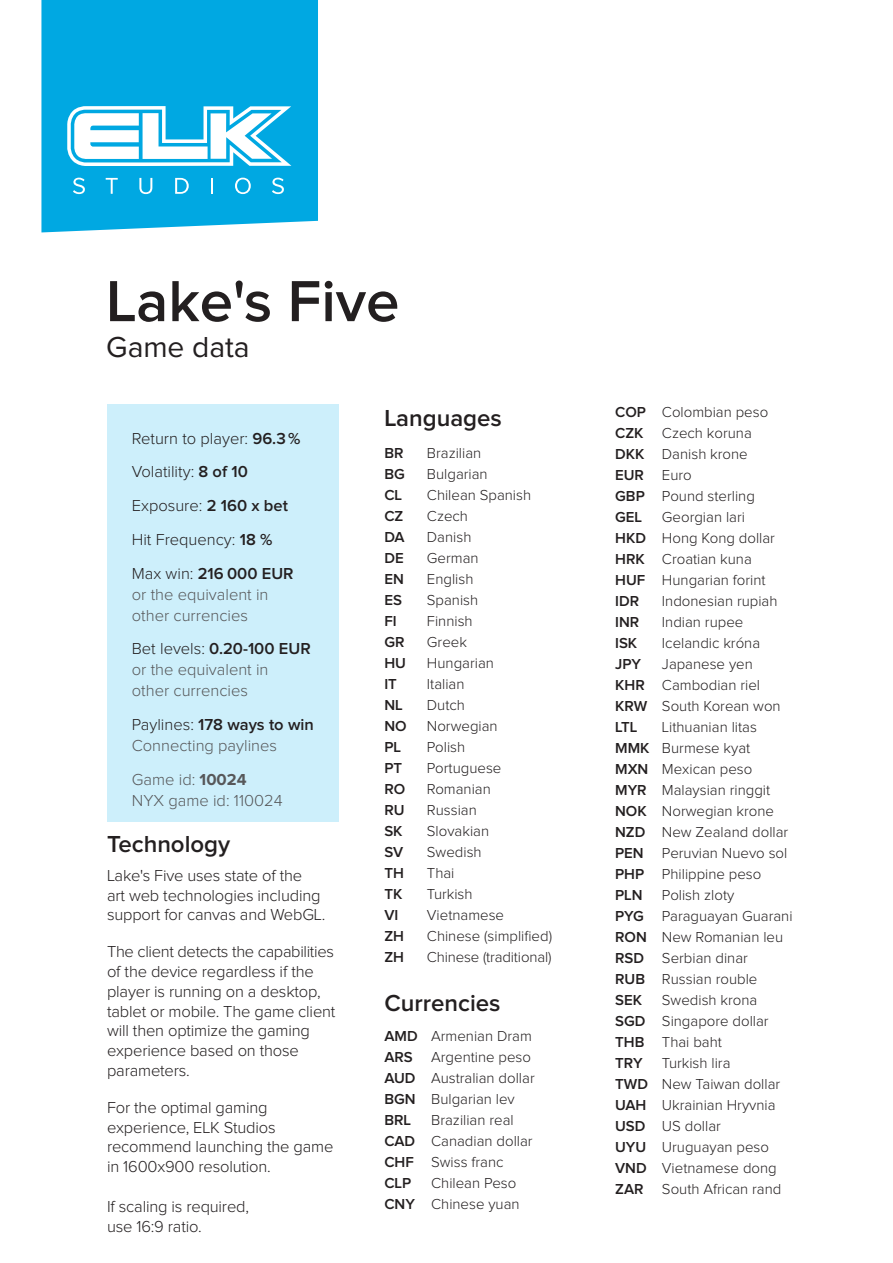
<style>
.page{position:relative;width:893px;height:1263px;background:#fff}
.page>*{position:absolute;margin:0;border:0;box-sizing:border-box;transform-origin:0 0}
.t1{font:600 60px "Proxima Nova";color:#231f20}
.t2{font:30px "Proxima Nova";letter-spacing:-.005em;color:#231f20}
.t3{font:600 24px "Proxima Nova";color:#231f20}
.t4{font:300 16.5px/19.8px "Proxima Nova";letter-spacing:-.01em;color:#231f20}
.t5{font:300 16.5px/21px "Proxima Nova";color:#57585a}
.t6{font:300 15px/21px "Proxima Nova";color:#231f20}
.t7{font:600 15px "Proxima Nova";color:#231f20}
.s1{font-weight:600}
.s2{color:#231f20}
.s3{font-weight:600;color:#231f20}
.s4{font-weight:700}
</style>
<div class="page">
<div style="left:107px;top:405px;width:231px;height:417px;background:#cdeffb"></div>
<div style="left:41px;top:0;width:277px;height:232px;background:#00a8e2"></div>
<svg style="left:73px;top:178px;width:12px;height:16px"></svg>
<svg style="left:106px;top:178px;width:12px;height:16px"></svg>
<svg style="left:139px;top:178px;width:13px;height:16px"></svg>
<svg style="left:175px;top:178px;width:14px;height:16px"></svg>
<svg style="left:211px;top:178px;width:2px;height:16px"></svg>
<svg style="left:235px;top:178px;width:16px;height:16px"></svg>
<svg style="left:272px;top:178px;width:12px;height:16px"></svg>
<svg style="left:67px;top:106px;width:224px;height:60px"></svg>
<p class="t1" style="left:106px;top:274px;width:295px">Lake's Five</p>
<p class="t2" style="left:106px;top:333px;width:145px">Game data</p>
<p class="t4" style="left:132px;top:429px;width:170px">Return to player: <span class="s1">96.3%</span></p>
<p class="t4" style="left:132px;top:463px;width:118px">Volatility: <span class="s1">8 of 10</span></p>
<p class="t4" style="left:132px;top:496px;width:158px">Exposure: <span class="s1">2 160 x bet</span></p>
<p class="t4" style="left:132px;top:530px;width:142px">Hit Frequency: <span class="s1">18 %</span></p>
<p class="t5" style="left:132px;top:563px;width:163px"><span class="s2">Max win:</span> <span class="s3">216 000 EUR </span>or the equivalent in other currencies</p>
<p class="t5" style="left:132px;top:639px;width:180px"><span class="s2">Bet levels:</span> <span class="s3">0.20-100 EUR </span>or the equivalent in<br>other currencies</p>
<p class="t5" style="left:132px;top:715px;width:183px"><span class="s2">Paylines:</span> <span class="s3">178 ways to win<br></span>Connecting paylines</p>
<p class="t5" style="left:132px;top:770px;width:152px">Game id: <span class="s4">10024<br></span>NYX game id: 110024</p>
<p class="t3" style="left:107px;top:833px;width:125px">Technology</p>
<p class="t4" style="left:107px;top:866px;width:220px">Lake's Five uses state of the<br>art web technologies including support for canvas and WebGL.</p>
<p class="t4" style="left:107px;top:942px;width:230px">The client detects the capabilities of the device regardless if the player is running on a desktop, tablet or mobile. The game client will then optimize the gaming experience based on those parameters.</p>
<p class="t4" style="left:107px;top:1098px;width:228px">For the optimal gaming experience, ELK Studios recommend launching the game in 1600x900 resolution.</p>
<p class="t4" style="left:107px;top:1197px;width:144px">If scaling is required, use 16:9 ratio.</p>
<p class="t3" style="left:384px;top:407px;width:119px">Languages</p>
<p class="t7" style="left:384px;top:446px;width:21px">BR</p>
<p class="t6" style="left:427px;top:443px;width:56px">Brazilian</p>
<p class="t7" style="left:384px;top:467px;width:22px">BG</p>
<p class="t6" style="left:427px;top:464px;width:62px">Bulgarian</p>
<p class="t7" style="left:384px;top:488px;width:19px">CL</p>
<p class="t6" style="left:427px;top:485px;width:106px">Chilean Spanish</p>
<p class="t7" style="left:384px;top:509px;width:21px">CZ</p>
<p class="t6" style="left:427px;top:506px;width:43px">Czech</p>
<p class="t7" style="left:384px;top:530px;width:22px">DA</p>
<p class="t6" style="left:427px;top:527px;width:46px">Danish</p>
<p class="t7" style="left:384px;top:551px;width:21px">DE</p>
<p class="t6" style="left:427px;top:548px;width:53px">German</p>
<p class="t7" style="left:384px;top:572px;width:21px">EN</p>
<p class="t6" style="left:427px;top:569px;width:48px">English</p>
<p class="t7" style="left:384px;top:593px;width:19px">ES</p>
<p class="t6" style="left:427px;top:590px;width:53px">Spanish</p>
<p class="t7" style="left:384px;top:614px;width:14px">FI</p>
<p class="t6" style="left:427px;top:611px;width:47px">Finnish</p>
<p class="t7" style="left:384px;top:635px;width:22px">GR</p>
<p class="t6" style="left:427px;top:632px;width:42px">Greek</p>
<p class="t7" style="left:384px;top:656px;width:23px">HU</p>
<p class="t6" style="left:427px;top:653px;width:68px">Hungarian</p>
<p class="t7" style="left:384px;top:677px;width:14px">IT</p>
<p class="t6" style="left:427px;top:674px;width:39px">Italian</p>
<p class="t7" style="left:384px;top:698px;width:20px">NL</p>
<p class="t6" style="left:427px;top:695px;width:40px">Dutch</p>
<p class="t7" style="left:384px;top:719px;width:24px">NO</p>
<p class="t6" style="left:427px;top:716px;width:72px">Norwegian</p>
<p class="t7" style="left:384px;top:740px;width:18px">PL</p>
<p class="t6" style="left:427px;top:737px;width:40px">Polish</p>
<p class="t7" style="left:384px;top:761px;width:19px">PT</p>
<p class="t6" style="left:427px;top:758px;width:76px">Portuguese</p>
<p class="t7" style="left:384px;top:782px;width:22px">RO</p>
<p class="t6" style="left:427px;top:779px;width:65px">Romanian</p>
<p class="t7" style="left:384px;top:803px;width:22px">RU</p>
<p class="t6" style="left:427px;top:800px;width:51px">Russian</p>
<p class="t7" style="left:384px;top:824px;width:20px">SK</p>
<p class="t6" style="left:427px;top:821px;width:64px">Slovakian</p>
<p class="t7" style="left:384px;top:845px;width:21px">SV</p>
<p class="t6" style="left:427px;top:842px;width:56px">Swedish</p>
<p class="t7" style="left:384px;top:866px;width:21px">TH</p>
<p class="t6" style="left:427px;top:863px;width:29px">Thai</p>
<p class="t7" style="left:384px;top:887px;width:19px">TK</p>
<p class="t6" style="left:427px;top:884px;width:47px">Turkish</p>
<p class="t7" style="left:384px;top:908px;width:15px">VI</p>
<p class="t6" style="left:427px;top:905px;width:79px">Vietnamese</p>
<p class="t7" style="left:384px;top:929px;width:21px">ZH</p>
<p class="t6" style="left:427px;top:926px;width:127px">Chinese (simplified)</p>
<p class="t7" style="left:384px;top:950px;width:21px">ZH</p>
<p class="t6" style="left:427px;top:947px;width:126px">Chinese (traditional)</p>
<p class="t3" style="left:384px;top:992px;width:118px">Currencies</p>
<p class="t6" style="left:384px;top:1026px;width:149px"><span class="s1">AMD</span> Armenian Dram</p>
<p class="t6" style="left:384px;top:1047px;width:152px"><span class="s1">ARS</span> Argentine peso<br><span class="s1">AUD</span> Australian dollar<br><span class="s1">BGN</span> Bulgarian lev<br><span class="s1">BRL</span></p>
<p class="t6" style="left:384px;top:1110px;width:150px;text-indent:47px">Brazilian real<br><span class="s1">CAD</span> Canadian dollar<br><span class="s1">CHF</span> Swiss franc</p>
<p class="t7" style="left:384px;top:1176px;width:28px">CLP</p>
<p class="t6" style="left:384px;top:1173px;width:137px;text-align:right">Chilean Peso<br><span class="s1">CNY</span> Chinese yuan</p>
<p class="t6" style="left:615px;top:402px;width:155px"><span class="s1">COP</span> Colombian peso<br><span class="s1">CZK</span> Czech koruna<br><span class="s1">DKK</span> Danish krone<br><span class="s1">EUR</span> Euro<br><span class="s1">GBP</span> Pound sterling<br><span class="s1">GEL</span></p>
<p class="t6" style="left:615px;top:507px;width:161px;text-indent:47px">Georgian lari<br><span class="s1">HKD</span> Hong Kong dollar<br><span class="s1">HRK</span> Croatian kuna<br><span class="s1">HUF</span> Hungarian forint<br><span class="s1">IDR</span></p>
<p class="t6" style="left:662px;top:591px;width:117px">Indonesian rupiah</p>
<p class="t7" style="left:615px;top:615px;width:26px">INR</p>
<p class="t6" style="left:662px;top:612px;width:83px">Indian rupee</p>
<p class="t7" style="left:615px;top:636px;width:24px">ISK</p>
<p class="t6" style="left:662px;top:633px;width:100px">Icelandic króna</p>
<p class="t7" style="left:615px;top:657px;width:27px">JPY</p>
<p class="t6" style="left:615px;top:654px;width:167px;text-indent:47px">Japanese yen<br><span class="s1">KHR</span> Cambodian riel<br><span class="s1">KRW</span> South Korean won<br><span class="s1">LTL</span></p>
<p class="t6" style="left:615px;top:717px;width:143px;text-indent:47px">Lithuanian litas<br><span class="s1">MMK</span> Burmese kyat</p>
<p class="t6" style="left:615px;top:759px;width:175px"><span class="s1">MXN</span> Mexican peso<br><span class="s1">MYR</span> Malaysian ringgit<br><span class="s1">NOK</span> Norwegian krone<br><span class="s1">NZD</span> New Zealand dollar<br><span class="s1">PEN</span> Peruvian Nuevo sol<br><span class="s1">PHP</span> Philippine peso<br><span class="s1">PLN</span></p>
<p class="t6" style="left:662px;top:885px;width:74px">Polish zloty</p>
<p class="t6" style="left:615px;top:906px;width:179px"><span class="s1">PYG</span> Paraguayan Guarani<br><span class="s1">RON</span> New Romanian leu<br><span class="s1">RSD</span> Serbian dinar<br><span class="s1">RUB</span> Russian rouble<br><span class="s1">SEK</span></p>
<p class="t6" style="left:615px;top:990px;width:155px;text-indent:47px">Swedish krona<br><span class="s1">SGD</span> Singapore dollar<br><span class="s1">THB</span> Thai baht<br><span class="s1">TRY</span></p>
<p class="t6" style="left:615px;top:1053px;width:167px;text-align:center">Turkish lira<br><span class="s1">TWD</span> New Taiwan dollar</p>
<p class="t6" style="left:615px;top:1095px;width:168px"><span class="s1">UAH</span> Ukrainian Hryvnia<br><span class="s1">USD</span> US dollar<br><span class="s1">UYU</span> Uruguayan peso<br><span class="s1">VND</span> Vietnamese dong<br><span class="s1">ZAR</span> South African rand</p>
</div>
